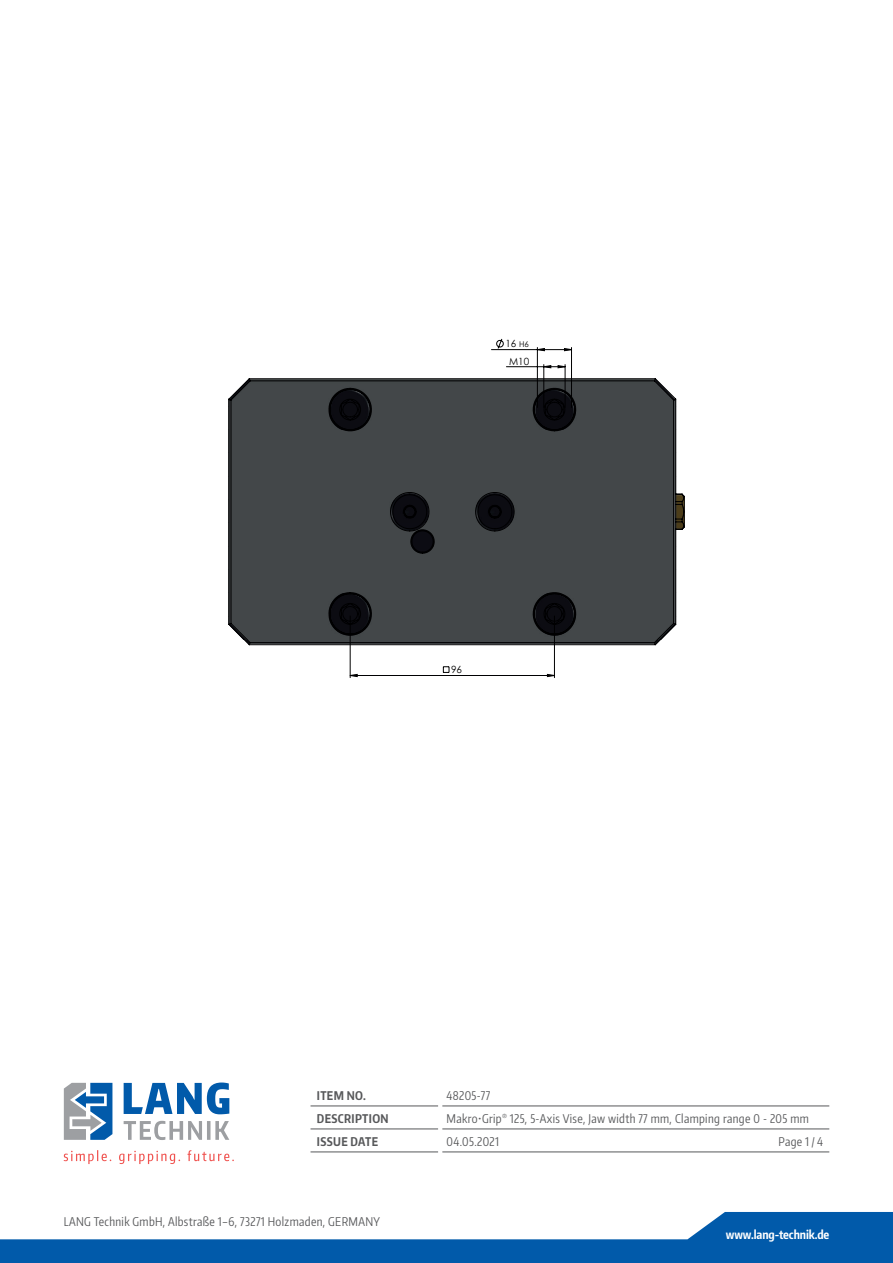
<style>
.page{position:relative;width:893px;height:1263px;background:#fff}
.page>*{position:absolute;margin:0;border:0;box-sizing:border-box;transform-origin:0 0}
.t1{font:12px "Encode Sans Compressed";letter-spacing:.03em;color:#57585a}
.t2{font:700 12px "Encode Sans Compressed";letter-spacing:.03em;color:#57585a}
.t3{font:700 12px "Encode Sans Compressed";letter-spacing:-.01em;color:#fff}
.t4{font:9.9px "Century Gothic";color:#000001}
.s1{font-size:7.95px}
</style>
<div class="page">
<svg style="left:0;top:1212px;width:893px;height:51px;fill:#015aaa"></svg>
<svg style="left:124px;top:1082px;width:105px;height:32px"></svg>
<svg style="left:124px;top:1121px;width:105px;height:19px"></svg>
<svg style="left:64px;top:1083px;width:48px;height:57px"></svg>
<svg style="left:64px;top:1150px;width:170px;height:14px"></svg>
<hr style="left:311px;top:1106px;width:127px;height:1px;background:#57585a">
<hr style="left:442px;top:1106px;width:387px;height:1px;background:#57585a">
<hr style="left:311px;top:1129px;width:127px;height:1px;background:#57585a">
<hr style="left:442px;top:1129px;width:387px;height:1px;background:#57585a">
<hr style="left:311px;top:1152px;width:127px;height:1px;background:#57585a">
<hr style="left:442px;top:1152px;width:387px;height:1px;background:#57585a">
<svg style="left:496px;top:338px;width:8px;height:11px"></svg>
<hr style="left:544px;top:365px;width:1px;height:42px;background:#000001">
<hr style="left:565px;top:365px;width:1px;height:42px;background:#000001">
<hr style="left:506px;top:366px;width:38px;height:1px;background:#000001">
<hr style="left:537px;top:347px;width:1px;height:60px;background:#000001">
<hr style="left:571px;top:347px;width:1px;height:60px;background:#000001">
<hr style="left:491px;top:349px;width:46px;height:1px;background:#000001">
<hr style="left:350px;top:616px;width:1px;height:62px;background:#000001">
<hr style="left:554px;top:616px;width:1px;height:62px;background:#000001">
<svg style="left:537px;top:348px;width:34px;height:20px"></svg>
<svg style="left:350px;top:666px;width:205px;height:11px"></svg>
<svg style="left:228px;top:378px;width:457px;height:267px;background:#414547"></svg>
<p class="t4" style="left:505px;top:337px;width:25px">16 <span class="s1">H6</span></p>
<p class="t4" style="left:509px;top:354px;width:22px">M10</p>
<p class="t4" style="left:451px;top:663px;width:13px">96</p>
<p class="t2" style="left:317px;top:1087px;width:51px">ITEM NO.</p>
<p class="t1" style="left:447px;top:1087px;width:45px">48205-77</p>
<p class="t2" style="left:317px;top:1110px;width:73px">DESCRIPTION</p>
<p class="t1" style="left:447px;top:1110px;width:364px">Makro•Grip<sup>®</sup> 125, 5-Axis Vise, Jaw width 77 mm, Clamping range 0 - 205 mm</p>
<p class="t2" style="left:317px;top:1133px;width:63px">ISSUE DATE</p>
<p class="t1" style="left:447px;top:1133px;width:54px">04.05.2021</p>
<p class="t1" style="left:778px;top:1133px;width:46px">Page 1 / 4</p>
<p class="t1" style="left:64px;top:1213px;width:318px">LANG Technik GmbH, Albstraße 1–6, 73271 Holzmaden, GERMANY</p>
<p class="t3" style="left:726px;top:1227px;width:105px">www.lang-technik.de</p>
</div>
